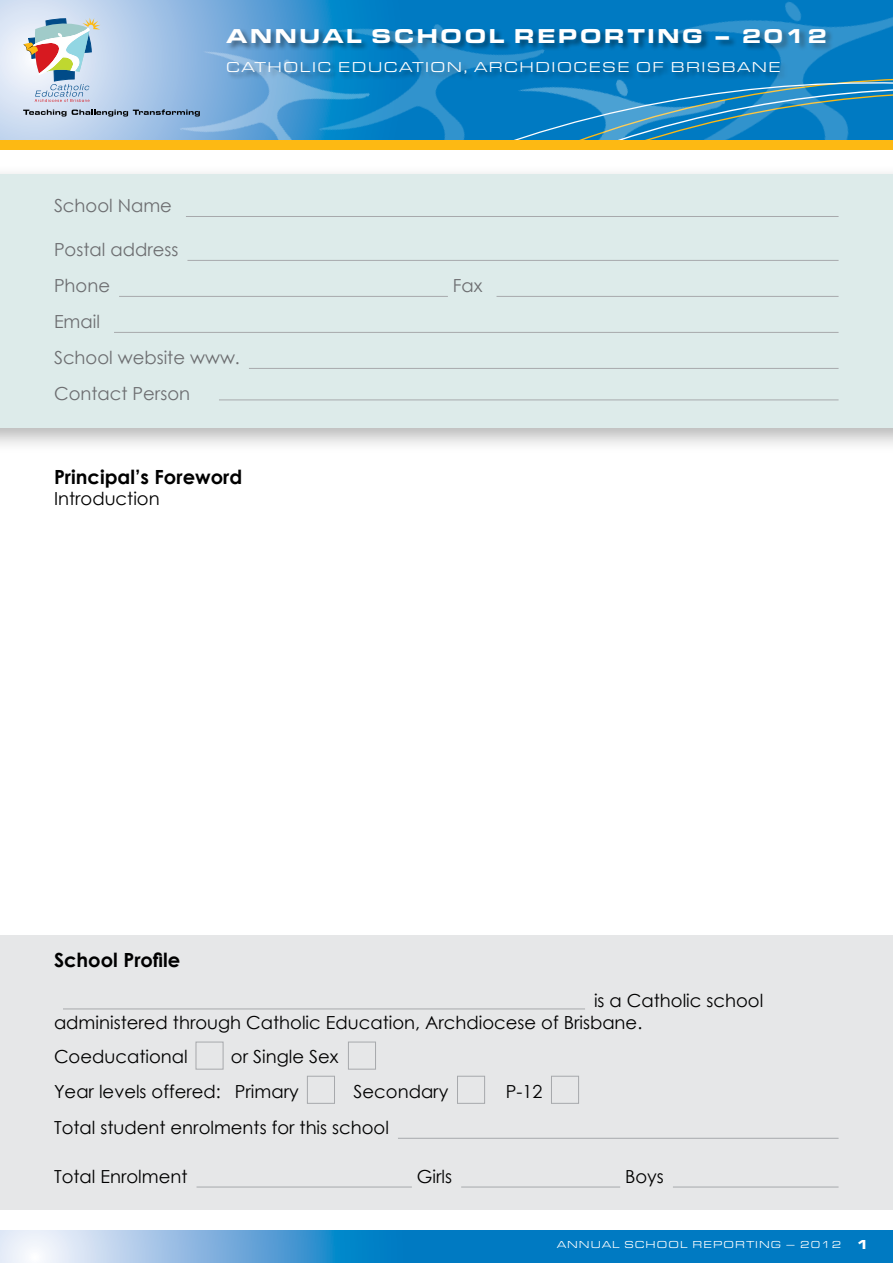
<style>
.page{position:relative;width:893px;height:1263px;background:#fff}
.page>*{position:absolute;margin:0;border:0;box-sizing:border-box;transform-origin:0 0}
.t1{font:900 expanded 20.85px "Eurostile T";letter-spacing:.1em;color:#fff}
.t2{font:700 19.5px "Century Gothic";color:#000}
.t3{font:18px/21.6px "Century Gothic";color:#000}
.t4{font:18px/36px "Century Gothic";color:#6d6e71}
.t5{font:expanded 14.85px "Eurostile T";letter-spacing:.1em;color:#fff}
.t6{font:expanded 10.5px "Eurostile T";letter-spacing:.1em;color:#fff}
.s1{font-weight:900;font-size:13.5px}
</style>
<div class="page">
<svg style="left:0;top:0;width:192px;height:140px;background:#c0d4ed"></svg>
<svg style="left:192px;top:0;width:452px;height:28px;background:#1582c6"></svg>
<svg style="left:0;top:1230px;width:893px;height:33px;background:#3995cf"></svg>
<svg style="left:23px;top:17px;width:77px;height:85px;background:#c2c6cc"></svg>
<svg style="left:23px;top:110px;width:139px;height:7px"></svg>
<img style="left:644px;top:0;width:249px;height:140px">
<img style="left:545px;top:31px;width:181px;height:109px">
<img style="left:302px;top:0;width:243px;height:140px">
<img style="left:162px;top:7px;width:208px;height:133px">
<div style="left:0;top:140px;width:893px;height:10px;background:#fdb913"></div>
<div style="left:0;top:164px;width:893px;height:291px;background:#000;opacity:.3"></div>
<div style="left:0;top:174px;width:893px;height:253px;background:#ddebea"></div>
<hr style="left:186px;top:216px;width:653px;height:1px;background:#a7a9ac">
<hr style="left:187px;top:260px;width:651px;height:1px;background:#a7a9ac">
<hr style="left:119px;top:296px;width:329px;height:1px;background:#a7a9ac">
<hr style="left:496px;top:296px;width:342px;height:1px;background:#a7a9ac">
<hr style="left:114px;top:332px;width:724px;height:1px;background:#a7a9ac">
<hr style="left:249px;top:368px;width:590px;height:1px;background:#a7a9ac">
<hr style="left:219px;top:399px;width:620px;height:1px;background:#a7a9ac">
<div style="left:0;top:935px;width:893px;height:275px;background:#e6e7e8"></div>
<hr style="left:63px;top:1008px;width:522px;height:1px;background:#a7a9ac">
<hr style="left:398px;top:1138px;width:441px;height:1px;background:#a7a9ac">
<hr style="left:197px;top:1187px;width:215px;height:1px;background:#a7a9ac">
<hr style="left:461px;top:1187px;width:159px;height:1px;background:#a7a9ac">
<hr style="left:673px;top:1187px;width:166px;height:1px;background:#a7a9ac">
<div style="left:196px;top:1042px;width:27px;height:27px;border:1px solid #a7a9ac"></div>
<div style="left:307px;top:1076px;width:28px;height:28px;border:1px solid #a7a9ac"></div>
<div style="left:457px;top:1076px;width:28px;height:28px;border:1px solid #a7a9ac"></div>
<div style="left:551px;top:1076px;width:28px;height:28px;border:1px solid #a7a9ac"></div>
<div style="left:348px;top:1042px;width:28px;height:27px;border:1px solid #a7a9ac"></div>
<p class="t1" style="left:226px;top:24px;width:603px">ANNUAL SCHOOL REPORTING – 2012</p>
<p class="t5" style="left:226px;top:59px;width:556px">CATHOLIC EDUCATION, ARCHDIOCESE OF BRISBANE</p>
<p class="t4" style="left:54px;top:187px;width:119px">School Name</p>
<p class="t4" style="left:54px;top:231px;width:126px">Postal address<br>Phone</p>
<p class="t4" style="left:453px;top:267px;width:31px">Fax</p>
<p class="t4" style="left:54px;top:303px;width:187px">Email<br>School website www.<br>Contact Person</p>
<p class="t2" style="left:54px;top:462px;width:190px">Principal’s Foreword</p>
<p class="t3" style="left:54px;top:488px;width:107px">Introduction</p>
<p class="t2" style="left:54px;top:945px;width:128px">School Profile</p>
<p class="t3" style="left:54px;top:990px;width:711px;text-indent:540px">is a Catholic school administered through Catholic Education, Archdiocese of Brisbane.</p>
<p class="t3" style="left:54px;top:1046px;width:135px">Coeducational</p>
<p class="t3" style="left:54px;top:1039px;width:286px;line-height:34.3px;text-indent:177px">or Single Sex<br>Year levels offered: Primary</p>
<p class="t3" style="left:354px;top:1080px;width:96px">Secondary</p>
<p class="t3" style="left:506px;top:1080px;width:38px">P-12</p>
<p class="t3" style="left:54px;top:1116px;width:336px">Total student enrolments for this school</p>
<p class="t3" style="left:54px;top:1165px;width:135px">Total Enrolment</p>
<p class="t3" style="left:417px;top:1165px;width:37px">Girls</p>
<p class="t3" style="left:625px;top:1165px;width:40px">Boys</p>
<p class="t6" style="left:557px;top:1238px;width:314px">ANNUAL SCHOOL REPORTING – 2012 <span class="s1">1</span></p>
</div>
